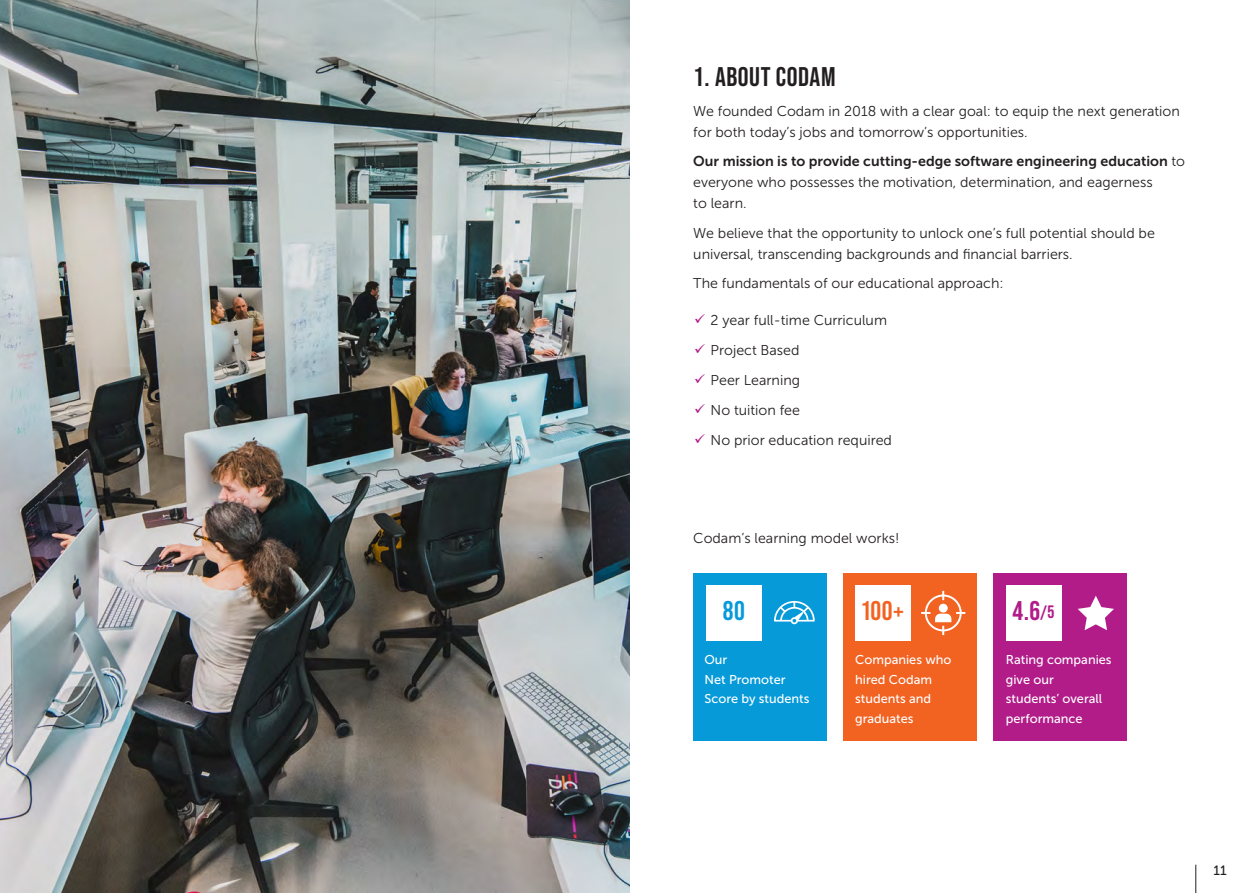
<style>
.page{position:relative;width:1259px;height:893px;background:#fff}
.page>*{position:absolute;margin:0;border:0;box-sizing:border-box;transform-origin:0 0}
.Chapter_title{font:27px "Bebas Neue";letter-spacing:.02em;color:#231f20}
.Bijschrift_infographic{font:700 27px "Bebas Neue Pro";color:#f26221}
.Bijschrift_infographic-2{font:700 27px "Bebas Neue Pro";color:#b11c89}
.Bijschrift_infographic-3{font:700 27px "Bebas Neue Pro";color:#069ad9}
.Bijschrift_infographic-4{font:700 18px "Bebas Neue Pro";color:#b11c89}
.Chapter_title-2{font:14.25px/21px "Museo Sans 300";color:#231f20}
.Body_text{font:14.25px "Museo Sans 300";color:#231f20}
.t1{font:13.5px "Museo Sans 500";color:#231f20}
.Bijschrift_infographic-5{font:12.75px/19.5px "Museo Sans 500";color:#fff}
.s1{font-family:"Museo Sans 700"}
</style>
<div class="page">
<svg style="left:1195px;top:865px;width:1px;height:28px"></svg>
<img style="left:0;top:0;width:629px;height:893px">
<div style="left:993px;top:573px;width:133px;height:168px;background:#b11c89"></div>
<div style="left:843px;top:573px;width:134px;height:168px;background:#f26221"></div>
<div style="left:693px;top:573px;width:133px;height:168px;background:#069ad9"></div>
<div style="left:706px;top:585px;width:56px;height:56px;background:#fff"></div>
<div style="left:855px;top:585px;width:56px;height:56px;background:#fff"></div>
<div style="left:1005px;top:585px;width:56px;height:56px;background:#fff"></div>
<svg style="left:1078px;top:596px;width:36px;height:34px"></svg>
<svg style="left:921px;top:591px;width:44px;height:44px"></svg>
<div style="left:939px;top:604px;width:8px;height:9px;background:#fff;border-radius:50%"></div>
<svg style="left:774px;top:601px;width:40px;height:23px"></svg>
<p class="Chapter_title" style="left:693px;top:62px;width:144px">1. ABOUT CODAM</p>
<p class="Chapter_title-2" style="left:693px;top:100px;width:488px">We founded Codam in 2018 with a clear goal: to equip the next generation for both today’s jobs and tomorrow’s opportunities.</p>
<p class="Chapter_title-2" style="left:693px;top:151px;width:493px"><span class="s1">Our mission is to provide cutting-edge software engineering education</span> to everyone who possesses the motivation, determination, and eagerness<br>to learn.</p>
<p class="Chapter_title-2" style="left:693px;top:222px;width:463px">We believe that the opportunity to unlock one’s full potential should be universal, transcending backgrounds and financial barriers.</p>
<p class="Chapter_title-2" style="left:693px;top:273px;width:312px">The fundamentals of our educational approach:</p>
<p class="Chapter_title-2" style="left:710px;top:310px;width:178px">2 year full-time Curriculum</p>
<p class="Chapter_title-2" style="left:710px;top:340px;width:90px">Project Based</p>
<p class="Chapter_title-2" style="left:710px;top:370px;width:91px">Peer Learning</p>
<p class="Chapter_title-2" style="left:710px;top:400px;width:91px">No tuition fee</p>
<p class="Chapter_title-2" style="left:710px;top:430px;width:183px">No prior education required</p>
<p class="Body_text" style="left:693px;top:531px;width:208px">Codam’s learning model works!</p>
<p class="Bijschrift_infographic-3" style="left:723px;top:595px;width:24px">80</p>
<p class="Bijschrift_infographic" style="left:862px;top:595px;width:43px">100+</p>
<p class="Bijschrift_infographic-2" style="left:1012px;top:595px;width:29px">4.6</p>
<p class="Bijschrift_infographic-5" style="left:855px;top:650px;width:98px">Companies who</p>
<p class="Bijschrift_infographic-5" style="left:855px;top:670px;width:78px;text-align:justify">hired Codam students and graduates</p>
<p class="Bijschrift_infographic-4" style="left:1040px;top:602px;width:16px">/5</p>
<p class="Bijschrift_infographic-5" style="left:704px;top:650px;width:24px">Our</p>
<p class="Bijschrift_infographic-5" style="left:704px;top:670px;width:107px">Net Promoter<br>Score by students</p>
<p class="Bijschrift_infographic-5" style="left:1006px;top:650px;width:107px">Rating companies give our</p>
<p class="Bijschrift_infographic-5" style="left:1006px;top:689px;width:98px">students’ overall performance</p>
<p class="t1" style="left:1213px;top:863px;width:15px">11</p>
</div>
